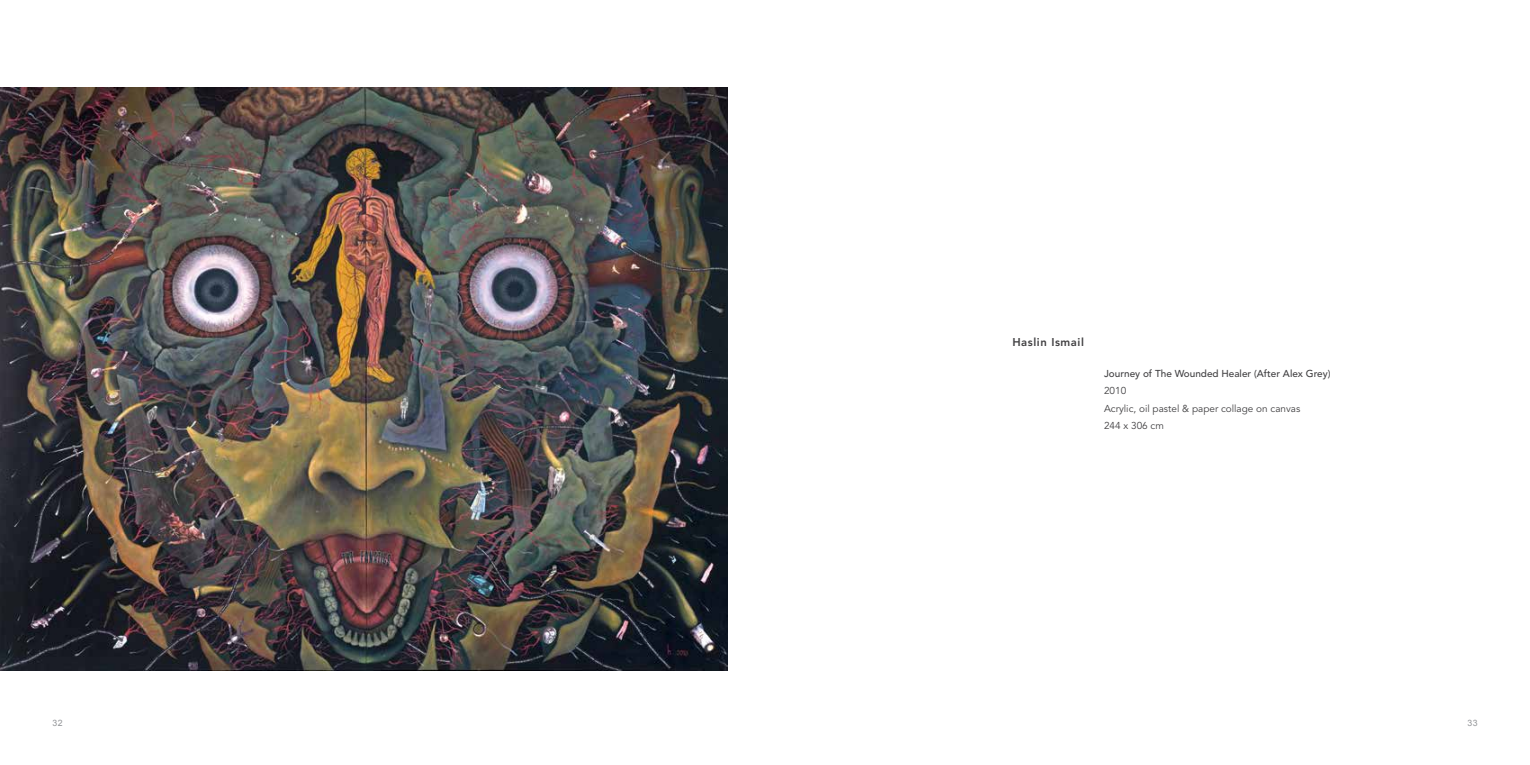
<style>
.page{position:relative;width:1530px;height:765px;background:#fff}
.page>*{position:absolute;margin:0;border:0;box-sizing:border-box;transform-origin:0 0}
.t1{font:800 11.25px "Avenir LT Std";letter-spacing:.05em;color:#414042}
.t2{font:10px/17.5px "Avenir LT Std";color:#414042}
.t3{font:500 10px "Avenir LT Std";color:#414042}
.t4{font:8.75px "Arial";color:#939598}
</style>
<div class="page">
<img style="left:0;top:87px;width:727px;height:583px">
<p class="t1" style="left:1012px;top:335px;width:73px">Haslin Ismail</p>
<p class="t3" style="left:1104px;top:367px;width:228px">Journey of The Wounded Healer (After Alex Grey)</p>
<p class="t2" style="left:1104px;top:382px;width:198px">2010<br>Acrylic, oil pastel &amp; paper collage on canvas<br>244 x 306 cm</p>
<p class="t4" style="left:53px;top:717px;width:12px">32</p>
<p class="t4" style="left:1467px;top:717px;width:12px">33</p>
</div>
